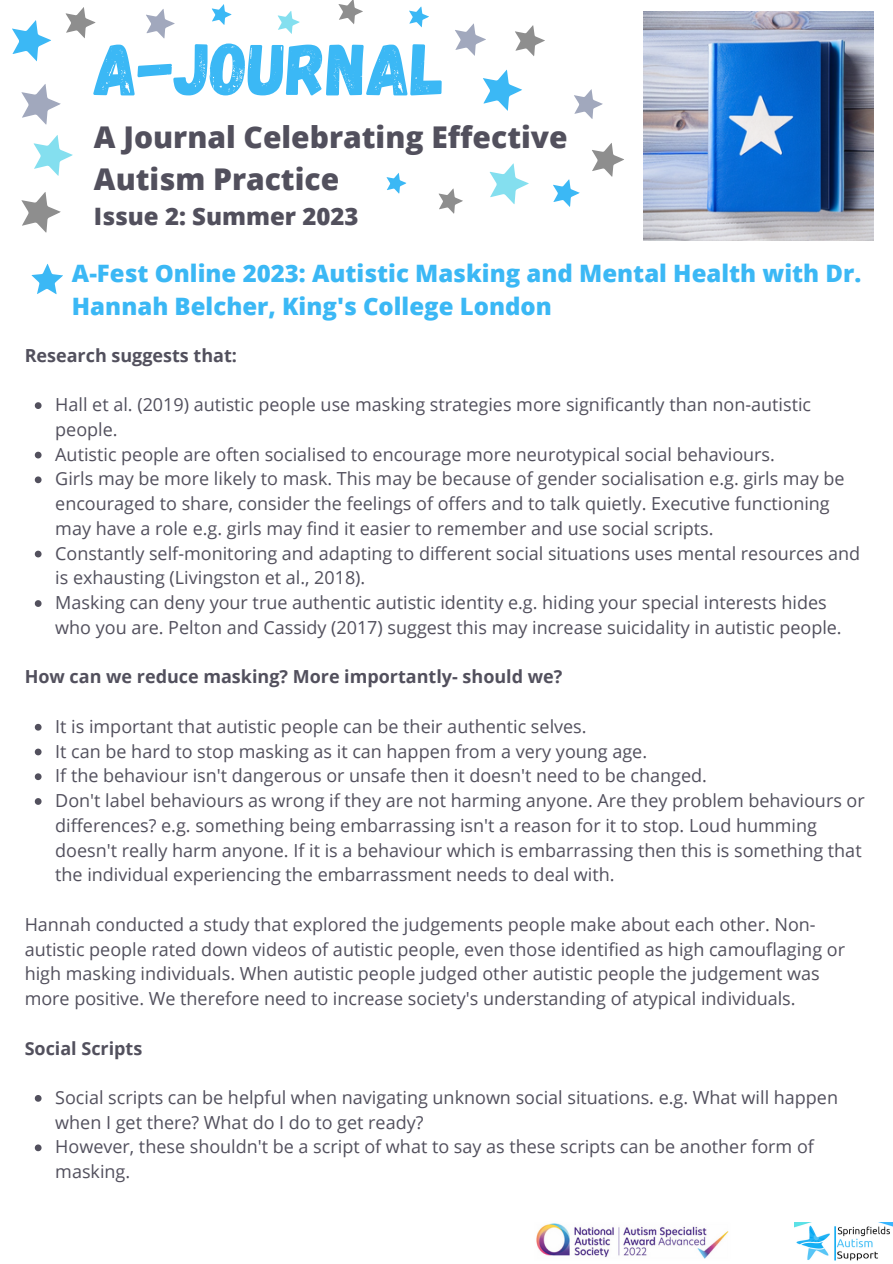
<style>
.page{position:relative;width:893px;height:1264px;background:#fff}
.page>*{position:absolute;margin:0;border:0;box-sizing:border-box;transform-origin:0 0}
.t1{font:73.5px "Gagalin";color:#3bb8f5}
.t2{font:800 30px/41.5px "Open Sans";color:#52505d}
.t3{font:800 24px/32.5px "Open Sans";color:#3bb8f5}
.t4{font:800 24px "Open Sans";color:#52505d}
.t5{font:18px/24.8px "Open Sans";color:#52505d}
.t6{font:700 18px "Open Sans";color:#52505d}
</style>
<div class="page">
<img style="left:643px;top:11px;width:230px;height:230px">
<img style="left:794px;top:1222px;width:98px;height:39px">
<img style="left:536px;top:1223px;width:193px;height:36px">
<svg style="left:35px;top:402px;width:7px;height:7px"></svg>
<svg style="left:35px;top:451px;width:7px;height:7px"></svg>
<svg style="left:35px;top:476px;width:7px;height:7px"></svg>
<svg style="left:35px;top:550px;width:7px;height:7px"></svg>
<svg style="left:35px;top:600px;width:7px;height:7px"></svg>
<svg style="left:35px;top:724px;width:7px;height:6px"></svg>
<svg style="left:35px;top:748px;width:7px;height:7px"></svg>
<svg style="left:35px;top:773px;width:7px;height:7px"></svg>
<svg style="left:35px;top:798px;width:7px;height:6px"></svg>
<svg style="left:35px;top:1095px;width:7px;height:6px"></svg>
<svg style="left:35px;top:1144px;width:7px;height:7px"></svg>
<svg style="left:21px;top:84px;width:52px;height:149px"></svg>
<svg style="left:12px;top:7px;width:84px;height:55px"></svg>
<svg style="left:574px;top:89px;width:29px;height:30px"></svg>
<svg style="left:489px;top:163px;width:40px;height:41px"></svg>
<svg style="left:146px;top:9px;width:29px;height:30px"></svg>
<svg style="left:211px;top:4px;width:21px;height:21px"></svg>
<svg style="left:277px;top:11px;width:23px;height:23px"></svg>
<svg style="left:338px;top:0;width:25px;height:24px"></svg>
<svg style="left:409px;top:6px;width:20px;height:22px"></svg>
<svg style="left:455px;top:23px;width:90px;height:88px"></svg>
<svg style="left:553px;top:143px;width:71px;height:64px"></svg>
<svg style="left:386px;top:173px;width:21px;height:21px"></svg>
<svg style="left:438px;top:188px;width:25px;height:26px"></svg>
<svg style="left:31px;top:264px;width:32px;height:31px"></svg>
<p class="t1" style="left:94px;top:22px;width:352px">A-JOURNAL</p>
<p class="t2" style="left:94px;top:116px;width:475px">A Journal Celebrating Effective<br>Autism Practice</p>
<p class="t4" style="left:94px;top:199px;width:266px">Issue 2: Summer 2023</p>
<p class="t3" style="left:72px;top:256px;width:790px">A-Fest Online 2023: Autistic Masking and Mental Health with Dr.<br>Hannah Belcher, King's College London</p>
<p class="t6" style="left:25px;top:342px;width:214px">Research suggests that:</p>
<p class="t5" style="left:55px;top:392px;width:757px">Hall et al. (2019) autistic people use masking strategies more significantly than non-autistic people.</p>
<p class="t5" style="left:55px;top:441px;width:721px">Autistic people are often socialised to encourage more neurotypical social behaviours.</p>
<p class="t5" style="left:55px;top:466px;width:790px">Girls may be more likely to mask. This may be because of gender socialisation e.g. girls may be encouraged to share, consider the feelings of offers and to talk quietly. Executive functioning may have a role e.g. girls may find it easier to remember and use social scripts.</p>
<p class="t5" style="left:55px;top:540px;width:806px">Constantly self-monitoring and adapting to different social situations uses mental resources and is exhausting (Livingston et al., 2018).</p>
<p class="t5" style="left:55px;top:590px;width:788px">Masking can deny your true authentic autistic identity e.g. hiding your special interests hides who you are. Pelton and Cassidy (2017) suggest this may increase suicidality in autistic people.</p>
<p class="t6" style="left:25px;top:664px;width:539px">How can we reduce masking? More importantly- should we?</p>
<p class="t5" style="left:55px;top:713px;width:533px">It is important that autistic people can be their authentic selves.</p>
<p class="t5" style="left:55px;top:738px;width:593px">It can be hard to stop masking as it can happen from a very young age.</p>
<p class="t5" style="left:55px;top:763px;width:653px">If the behaviour isn't dangerous or unsafe then it doesn't need to be changed.</p>
<p class="t5" style="left:55px;top:787px;width:811px">Don't label behaviours as wrong if they are not harming anyone. Are they problem behaviours or differences? e.g. something being embarrassing isn't a reason for it to stop. Loud humming doesn't really harm anyone. If it is a behaviour which is embarrassing then this is something that the individual experiencing the embarrassment needs to deal with.</p>
<p class="t5" style="left:25px;top:911px;width:821px">Hannah conducted a study that explored the judgements people make about each other. Non&shy;autistic people rated down videos of autistic people, even those identified as high camouflaging or high masking individuals. When autistic people judged other autistic people the judgement was more positive. We therefore need to increase society's understanding of atypical individuals.</p>
<p class="t6" style="left:25px;top:1035px;width:119px">Social Scripts</p>
<p class="t5" style="left:55px;top:1084px;width:784px">Social scripts can be helpful when navigating unknown social situations. e.g. What will happen when I get there? What do I do to get ready?</p>
<p class="t5" style="left:55px;top:1134px;width:760px">However, these shouldn't be a script of what to say as these scripts can be another form of masking.</p>
</div>
